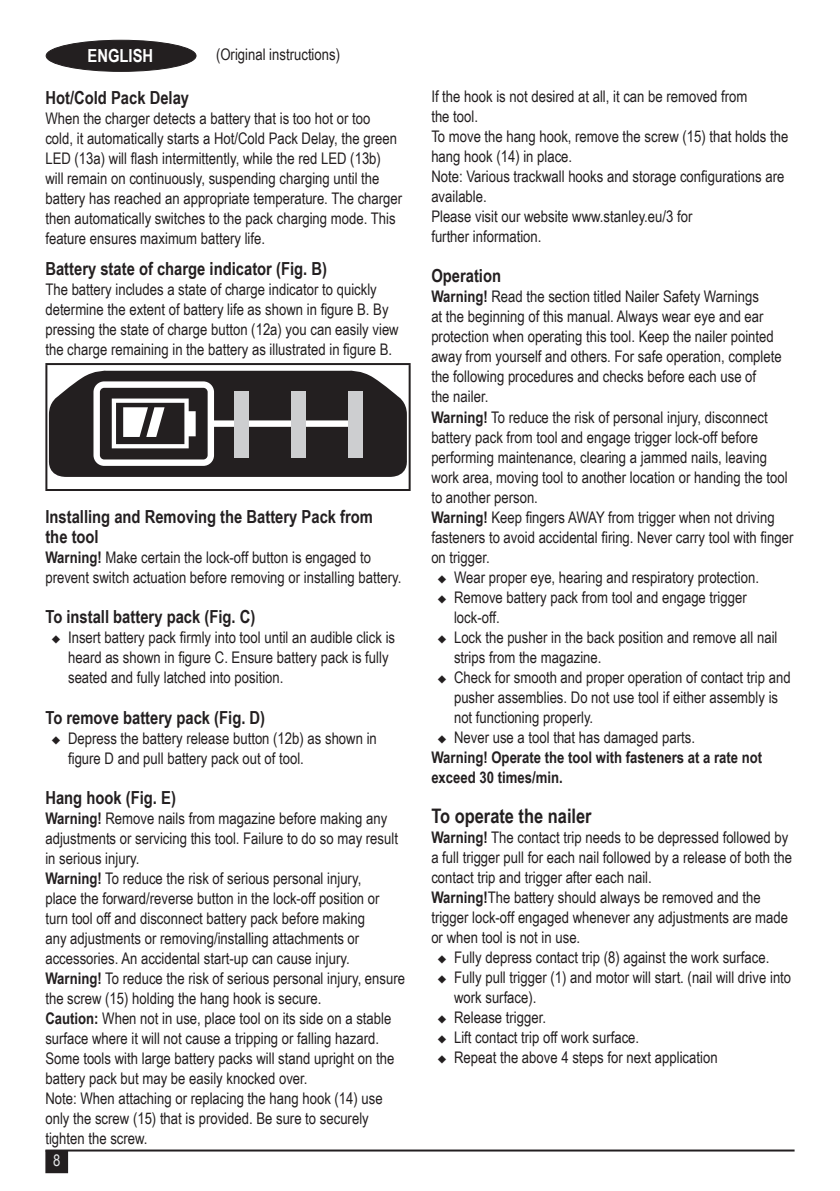
<style>
.page{position:relative;width:840px;height:1191px;background:#fff}
.page>*{position:absolute;margin:0;border:0;box-sizing:border-box;transform-origin:0 0}
.t1{font:700 20px "Arial Narrow";color:#231f20}
.t2{font:700 18px/20px "Arial Narrow";color:#231f20}
.t3{font:700 18px "Arial Narrow";color:#fff}
.body{font:16px/20px "Arial Narrow";color:#231f20}
.bullet1{font:16px/20px "Arial Narrow";color:#231f20}
.body-2{font:700 16px/20px "Arial Narrow";color:#231f20}
.t4{font:16px "Arial Narrow";color:#e6e7e9}
.s1{font-weight:700}
</style>
<div class="page">
<hr style="left:45px;top:1149px;width:749px;height:2px;background:#231f20">
<div style="left:46px;top:1151px;width:21px;height:21px;background:#231f20"></div>
<div style="left:45px;top:1150px;width:23px;height:23px;border:2px solid #231f20"></div>
<div style="left:46px;top:40px;width:150px;height:31px;background:#231f20;border-radius:50%"></div>
<div style="left:46px;top:40px;width:150px;height:32px;border:1px solid #231f20;border-radius:50%"></div>
<hr style="left:45px;top:363px;width:365px;height:2px;background:#231f20">
<hr style="left:45px;top:365px;width:2px;height:124px;background:#231f20">
<hr style="left:408px;top:365px;width:2px;height:124px;background:#231f20">
<hr style="left:45px;top:489px;width:365px;height:2px;background:#231f20">
<svg style="left:49px;top:371px;width:357px;height:106px"></svg>
<div style="left:235px;top:391px;width:14px;height:67px;background:#cdced0"></div>
<div style="left:291px;top:391px;width:14px;height:67px;background:#cdced0"></div>
<div style="left:348px;top:391px;width:14px;height:67px;background:#cdced0"></div>
<p class="t3" style="left:87px;top:42px;width:67px">ENGLISH</p>
<p class="body" style="left:216px;top:43px;width:125px">(Original instructions)</p>
<p class="t2" style="left:45px;top:86px;width:145px">Hot/Cold Pack Delay</p>
<p class="body" style="left:45px;top:107px;width:358px">When the charger detects a battery that is too hot or too<br>cold, it automatically starts a Hot/Cold Pack Delay, the green LED (13a) will flash intermittently, while the red LED (13b) will remain on continuously, suspending charging until the battery has reached an appropriate temperature. The charger then automatically switches to the pack charging mode. This feature ensures maximum battery life.</p>
<p class="t2" style="left:45px;top:258px;width:283px">Battery state of charge indicator (Fig. B)</p>
<p class="body" style="left:45px;top:279px;width:354px">The battery includes a state of charge indicator to quickly determine the extent of battery life as shown in figure B. By pressing the state of charge button (12a) you can easily view the charge remaining in the battery as illustrated in figure B.</p>
<p class="t2" style="left:45px;top:506px;width:329px">Installing and Removing the Battery Pack from the tool</p>
<p class="body" style="left:45px;top:547px;width:357px"><span class="s1">Warning!</span> Make certain the lock-off button is engaged to prevent switch actuation before removing or installing battery.</p>
<p class="t2" style="left:45px;top:606px;width:211px">To install battery pack (Fig. C)</p>
<p class="bullet1" style="left:68px;top:627px;width:328px;text-indent:-17px">◆ Insert battery pack firmly into tool until an audible click is heard as shown in figure C. Ensure battery pack is fully seated and fully latched into position.</p>
<p class="t2" style="left:45px;top:706px;width:221px">To remove battery pack (Fig. D)</p>
<p class="bullet1" style="left:68px;top:727px;width:310px;text-indent:-17px">◆ Depress the battery release button (12b) as shown in figure D and pull battery pack out of tool.</p>
<p class="t2" style="left:45px;top:786px;width:132px">Hang hook (Fig. E)</p>
<p class="body" style="left:45px;top:807px;width:354px"><span class="s1">Warning!</span> Remove nails from magazine before making any adjustments or servicing this tool. Failure to do so may result in serious injury.</p>
<p class="body" style="left:45px;top:867px;width:335px"><span class="s1">Warning!</span> To reduce the risk of serious personal injury, place the forward/reverse button in the lock-off position or turn tool off and disconnect battery pack before making any adjustments or removing/installing attachments or accessories. An accidental start-up can cause injury.</p>
<p class="body" style="left:45px;top:967px;width:361px"><span class="s1">Warning!</span> To reduce the risk of serious personal injury, ensure the screw (15) holding the hang hook is secure.</p>
<p class="body" style="left:45px;top:1007px;width:350px"><span class="s1">Caution:</span> When not in use, place tool on its side on a stable surface where it will not cause a tripping or falling hazard.<br>Some tools with large battery packs will stand upright on the battery pack but may be easily knocked over.</p>
<p class="body" style="left:45px;top:1087px;width:338px">Note: When attaching or replacing the hang hook (14) use only the screw (15) that is provided. Be sure to securely tighten the screw.</p>
<p class="t4" style="left:53px;top:1148px;width:9px">8</p>
<p class="body" style="left:431px;top:86px;width:317px">If the hook is not desired at all, it can be removed from the tool.</p>
<p class="body" style="left:431px;top:126px;width:358px">To move the hang hook, remove the screw (15) that holds the hang hook (14) in place.</p>
<p class="body" style="left:431px;top:166px;width:354px">Note: Various trackwall hooks and storage configurations are available.</p>
<p class="body" style="left:431px;top:206px;width:262px">Please visit our website www.stanley.eu/3 for further information.</p>
<p class="t2" style="left:431px;top:265px;width:71px">Operation</p>
<p class="body" style="left:431px;top:286px;width:352px"><span class="s1">Warning!</span> Read the section titled Nailer Safety Warnings<br>at the beginning of this manual. Always wear eye and ear protection when operating this tool. Keep the nailer pointed away from yourself and others. For safe operation, complete the following procedures and checks before each use of<br>the nailer.</p>
<p class="body" style="left:431px;top:406px;width:357px"><span class="s1">Warning!</span> To reduce the risk of personal injury, disconnect battery pack from tool and engage trigger lock-off before performing maintenance, clearing a jammed nails, leaving work area, moving tool to another location or handing the tool to another person.</p>
<p class="body" style="left:431px;top:506px;width:363px"><span class="s1">Warning!</span> Keep fingers AWAY from trigger when not driving fasteners to avoid accidental firing. Never carry tool with finger on trigger.</p>
<p class="bullet1" style="left:437px;top:566px;width:323px">◆ Wear proper eye, hearing and respiratory protection.</p>
<p class="bullet1" style="left:454px;top:586px;width:294px;text-indent:-17px">◆ Remove battery pack from tool and engage trigger lock‑off.</p>
<p class="bullet1" style="left:454px;top:626px;width:325px;text-indent:-17px">◆ Lock the pusher in the back position and remove all nail strips from the magazine.</p>
<p class="bullet1" style="left:454px;top:666px;width:338px;text-indent:-17px">◆ Check for smooth and proper operation of contact trip and pusher assemblies. Do not use tool if either assembly is not functioning properly.</p>
<p class="bullet1" style="left:437px;top:726px;width:259px">◆ Never use a tool that has damaged parts.</p>
<p class="body-2" style="left:431px;top:746px;width:332px">Warning! Operate the tool with fasteners at a rate not exceed 30 times/min.</p>
<p class="t1" style="left:431px;top:800px;width:162px">To operate the nailer</p>
<p class="body" style="left:431px;top:826px;width:362px"><span class="s1">Warning!</span> The contact trip needs to be depressed followed by a full trigger pull for each nail followed by a release of both the contact trip and trigger after each nail.</p>
<p class="body" style="left:431px;top:886px;width:358px"><span class="s1">Warning!</span>The battery should always be removed and the trigger lock-off engaged whenever any adjustments are made or when tool is not in use.</p>
<p class="bullet1" style="left:437px;top:946px;width:334px">◆ Fully depress contact trip (8) against the work surface.</p>
<p class="bullet1" style="left:454px;top:966px;width:338px;text-indent:-17px">◆ Fully pull trigger (1) and motor will start. (nail will drive into work surface).</p>
<p class="bullet1" style="left:437px;top:1006px;width:110px">◆ Release trigger.</p>
<p class="bullet1" style="left:437px;top:1026px;width:204px">◆ Lift contact trip off work surface.</p>
<p class="bullet1" style="left:437px;top:1046px;width:282px">◆ Repeat the above 4 steps for next application</p>
</div>
